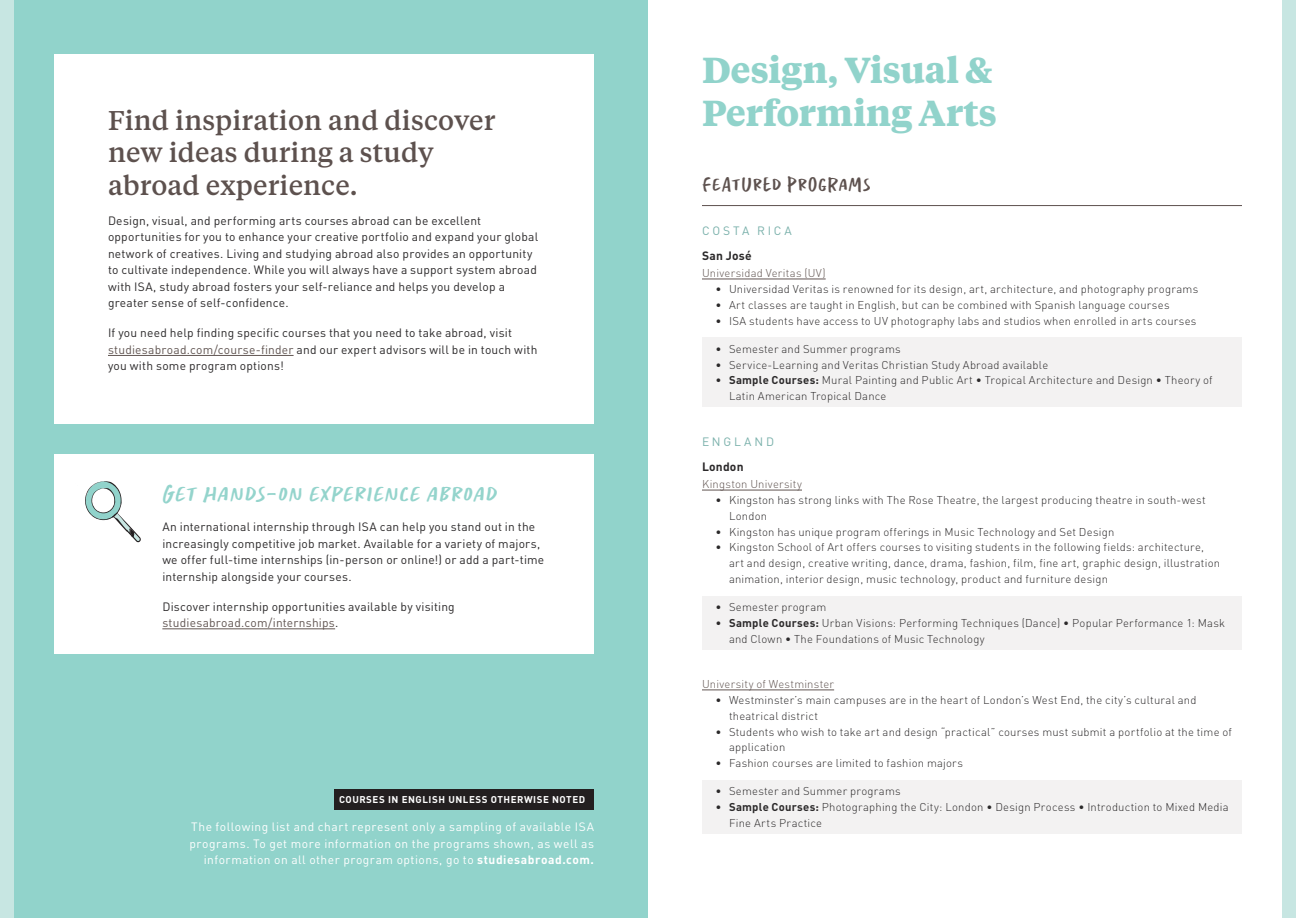
<style>
.page{position:relative;width:1296px;height:918px;background:#fff}
.page>*{position:absolute;margin:0;border:0;box-sizing:border-box;transform-origin:0 0}
.h1_color{font:700 36px/43.2px "Tiempos Text";letter-spacing:-.01em;color:#91d3cb}
.h2__callout{font:500 27px/32.4px "Tiempos Text";letter-spacing:.005em;color:#5d514e}
.body{font:italic 25.5px "Lemonado Caps Smooth";letter-spacing:.025em;color:#94d4cc}
.h3__lemonado{font:21px "Lemonado Caps Smooth";letter-spacing:.025em;color:#5d514e}
.body-2{font:12px/16.5px "DIN Pro";letter-spacing:.015em;color:#2b292a}
.footer__blurb__white{font:12px/16.5px "DIN Pro";letter-spacing:.04em;color:#fff;text-align:right}
.body__country{font:12px "DIN Pro";letter-spacing:.23em;color:#79b0aa}
.body__city{font:700 12px "DIN Pro";letter-spacing:.015em;color:#2b292a}
.t1{font:300 11.25px/15.8px "DIN Pro";letter-spacing:.02em;color:#2b292a}
.body__university{font:300 11.25px "DIN Pro";letter-spacing:.02em;color:#615552}
.t2{font:700 9.75px "DIN Pro";letter-spacing:.055em;color:#fff}
.s1{color:#615552}
.s2{font-weight:700}
</style>
<div class="page">
<div style="left:6px;top:0;width:642px;height:918px;background:#91d3cb"></div>
<div style="left:54px;top:54px;width:540px;height:370px;background:#fff"></div>
<hr style="left:108px;top:355px;width:186px;height:1px;background:#615552">
<hr style="left:702px;top:205px;width:540px;height:1px;background:#5d514e">
<hr style="left:702px;top:279px;width:124px;height:1px;background:#615552">
<hr style="left:702px;top:490px;width:100px;height:1px;background:#615552">
<hr style="left:702px;top:690px;width:132px;height:1px;background:#615552">
<div style="left:702px;top:338px;width:540px;height:69px;background:#f3f2f2"></div>
<div style="left:702px;top:596px;width:540px;height:53px;background:#f3f2f2"></div>
<div style="left:702px;top:780px;width:540px;height:54px;background:#f3f2f2"></div>
<div style="left:1282px;top:0;width:14px;height:918px;background:#c7e6e2"></div>
<div style="left:0;top:0;width:14px;height:918px;background:#c7e6e2"></div>
<div style="left:335px;top:789px;width:259px;height:21px;background:#231f20"></div>
<div style="left:54px;top:454px;width:540px;height:200px;background:#fff"></div>
<hr style="left:162px;top:629px;width:173px;height:1px;background:#615552">
<svg style="left:85px;top:481px;width:56px;height:61px"></svg>
<p class="h2__callout" style="left:108px;top:103px;width:389px">Find inspiration and discover new ideas during a study abroad experience.</p>
<p class="body-2" style="left:108px;top:211px;width:432px">Design, visual, and performing arts courses abroad can be excellent opportunities for you to enhance your creative portfolio and expand your global network of creatives. Living and studying abroad also provides an opportunity to cultivate independence. While you will always have a support system abroad with ISA, study abroad fosters your self-reliance and helps you develop a greater sense of self-confidence.</p>
<p class="body-2" style="left:108px;top:324px;width:431px">If you need help finding specific courses that you need to take abroad, visit <span class="s1">studiesabroad.com/course-finder</span> and our expert advisors will be in touch with you with some program options!</p>
<p class="body" style="left:162px;top:478px;width:337px">Get hands-on experience abroad</p>
<p class="body-2" style="left:162px;top:517px;width:383px">An international internship through ISA can help you stand out in the increasingly competitive job market. Available for a variety of majors, we offer full-time internships (in-person or online!) or add a part-time internship alongside your courses.</p>
<p class="body-2" style="left:162px;top:597px;width:294px">Discover internship opportunities available by visiting <span class="s1">studiesabroad.com/internships</span>.</p>
<p class="t2" style="left:339px;top:791px;width:248px">COURSES IN ENGLISH UNLESS OTHERWISE NOTED</p>
<p class="footer__blurb__white" style="left:190px;top:817px;width:406px">The following list and chart represent only a sampling of available ISA programs. To get more information on the programs shown, as well as information on all other program options, go to <span class="s2">studiesabroad.com.</span></p>
<p class="h1_color" style="left:702px;top:47px;width:297px">Design, Visual &amp;<br>Performing Arts</p>
<p class="h3__lemonado" style="left:702px;top:171px;width:170px">Featured Programs</p>
<p class="body__country" style="left:702px;top:221px;width:91px">COSTA RICA</p>
<p class="body__city" style="left:702px;top:246px;width:51px">San José</p>
<p class="body__university" style="left:702px;top:265px;width:125px">Universidad Veritas (UV)</p>
<p class="t1" style="left:716px;top:280px;width:484px">• Universidad Veritas is renowned for its design, art, architecture, and photography programs</p>
<p class="t1" style="left:716px;top:296px;width:456px">• Art classes are taught in English, but can be combined with Spanish language courses</p>
<p class="t1" style="left:716px;top:312px;width:483px">• ISA students have access to UV photography labs and studios when enrolled in arts courses</p>
<p class="t1" style="left:716px;top:340px;width:187px">• Semester and Summer programs</p>
<p class="t1" style="left:716px;top:356px;width:334px">• Service-Learning and Veritas Christian Study Abroad available</p>
<p class="t1" style="left:729px;top:371px;width:485px;text-indent:-14px">• <span class="s2">Sample Courses:</span> Mural Painting and Public Art • Tropical Architecture and Design • Theory of<br>Latin American Tropical Dance</p>
<p class="body__country" style="left:702px;top:432px;width:74px">ENGLAND</p>
<p class="body__city" style="left:702px;top:457px;width:43px">London</p>
<p class="body__university" style="left:702px;top:476px;width:102px">Kingston University</p>
<p class="t1" style="left:729px;top:491px;width:478px;text-indent:-14px">• Kingston has strong links with The Rose Theatre, the largest producing theatre in south-west<br>London</p>
<p class="t1" style="left:716px;top:523px;width:400px">• Kingston has unique program offerings in Music Technology and Set Design</p>
<p class="t1" style="left:729px;top:539px;width:493px;text-indent:-14px">• Kingston School of Art offers courses to visiting students in the following fields: architecture, art and design, creative writing, dance, drama, fashion, film, fine art, graphic design, illustration animation, interior design, music technology, product and furniture design</p>
<p class="t1" style="left:716px;top:598px;width:112px">• Semester program</p>
<p class="t1" style="left:729px;top:614px;width:498px;text-indent:-14px">• <span class="s2">Sample Courses:</span> Urban Visions: Performing Techniques (Dance) • Popular Performance 1: Mask and Clown • The Foundations of Music Technology</p>
<p class="body__university" style="left:702px;top:676px;width:134px">University of Westminster</p>
<p class="t1" style="left:729px;top:691px;width:469px;text-indent:-14px">• Westminster’s main campuses are in the heart of London’s West End, the city’s cultural and theatrical district</p>
<p class="t1" style="left:729px;top:723px;width:504px;text-indent:-14px">• Students who wish to take art and design “practical” courses must submit a portfolio at the time of application</p>
<p class="t1" style="left:716px;top:754px;width:249px">• Fashion courses are limited to fashion majors</p>
<p class="t1" style="left:716px;top:782px;width:187px">• Semester and Summer programs</p>
<p class="t1" style="left:729px;top:798px;width:501px;text-indent:-14px">• <span class="s2">Sample Courses:</span> Photographing the City: London • Design Process • Introduction to Mixed Media<br>Fine Arts Practice</p>
</div>
